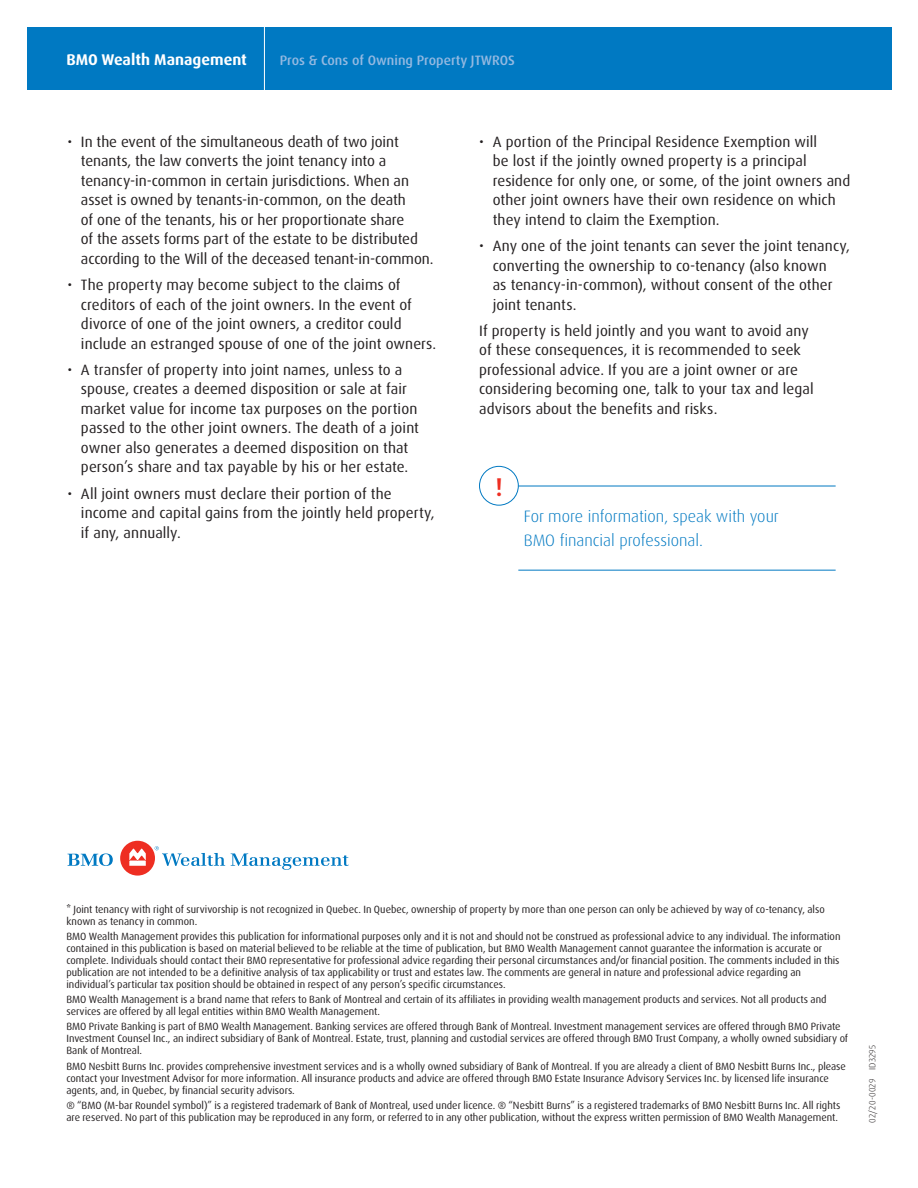
<style>
.page{position:relative;width:918px;height:1188px;background:#fff}
.page>*{position:absolute;margin:0;border:0;box-sizing:border-box;transform-origin:0 0}
.t1{font:500 25.65px "Dax Pro";color:#ee2e22}
.t2{font:300 16.5px/24.8px "Dax Pro";color:#0079c2}
.t3{font:700 15.6px "Dax Pro";color:#fff}
.t4{font:15px/19.5px "Dax Pro";letter-spacing:.005em;color:#231f20}
.t5{font:500 13.65px "Dax Pro";color:#94b9e1}
.t6{font:10.5px/12px "Dax Pro";color:#231f20}
.t7{font:300 9px "Dax Pro";letter-spacing:.025em;color:#231f20}
.s1{font-weight:500}
</style>
<div class="page">
<hr style="left:518px;top:570px;width:318px;height:1px;background:#0079c2">
<hr style="left:518px;top:486px;width:318px;height:1px;background:#0079c2">
<div style="left:479px;top:466px;width:40px;height:39px;border:1px solid #0079c2;border-radius:50%"></div>
<div style="left:27px;top:27px;width:865px;height:62px;background:#0079c2"></div>
<hr style="left:264px;top:13px;width:1px;height:81px;background:#fff">
<svg style="left:67px;top:853px;width:46px;height:13px"></svg>
<div style="left:120px;top:841px;width:35px;height:35px;background:#ee2e22;border-radius:50%"></div>
<svg style="left:231px;top:853px;width:118px;height:17px"></svg>
<svg style="left:129px;top:849px;width:17px;height:17px"></svg>
<svg style="left:155px;top:846px;width:70px;height:20px"></svg>
<h3 class="t3" style="left:66px;top:50px;width:182px">BMO Wealth Management</h3>
<h3 class="t5" style="left:280px;top:52px;width:237px">Pros &amp; Cons of Owning Property JTWROS</h3>
<p class="t4" style="left:81px;top:132px;width:354px;text-indent:-13px">• In the event of the simultaneous death of two joint tenants, the law converts the joint tenancy into a tenancy-in-common in certain jurisdictions. When an asset is owned by tenants-in-common, on the death<br>of one of the tenants, his or her proportionate share<br>of the assets forms part of the estate to be distributed according to the Will of the deceased tenant-in-common.</p>
<p class="t4" style="left:81px;top:275px;width:357px;text-indent:-13px">• The property may become subject to the claims of creditors of each of the joint owners. In the event of divorce of one of the joint owners, a creditor could include an estranged spouse of one of the joint owners.</p>
<p class="t4" style="left:81px;top:360px;width:340px;text-indent:-13px">• A transfer of property into joint names, unless to a spouse, creates a deemed disposition or sale at fair market value for income tax purposes on the portion passed to the other joint owners. The death of a joint owner also generates a deemed disposition on that person’s share and tax payable by his or her estate.</p>
<p class="t4" style="left:81px;top:484px;width:355px;text-indent:-13px">• All joint owners must declare their portion of the income and capital gains from the jointly held property, if any, annually.</p>
<p class="t4" style="left:493px;top:132px;width:359px;text-indent:-14px">• A portion of the Principal Residence Exemption will<br>be lost if the jointly owned property is a principal residence for only one, or some, of the joint owners and other joint owners have their own residence on which they intend to claim the Exemption.</p>
<p class="t4" style="left:493px;top:236px;width:359px;text-indent:-14px">• Any one of the joint tenants can sever the joint tenancy, converting the ownership to co-tenancy (also known<br>as tenancy-in-common), without consent of the other joint tenants.</p>
<p class="t4" style="left:479px;top:321px;width:336px">If property is held jointly and you want to avoid any of these consequences, it is recommended to seek professional advice. If you are a joint owner or are considering becoming one, talk to your tax and legal advisors about the benefits and risks.</p>
<h1 class="t1" style="left:495px;top:470px;width:9px">!</h1>
<p class="t2" style="left:524px;top:504px;width:257px">For more information, speak with your<br>BMO financial professional.</p>
<p class="t6" style="left:66px;top:903px;width:760px"><span class="s1">*</span> Joint tenancy with right of survivorship is not recognized in Quebec. In Quebec, ownership of property by more than one person can only be achieved by way of co-tenancy, also known as tenancy in common.</p>
<p class="t6" style="left:66px;top:930px;width:776px">BMO Wealth Management provides this publication for informational purposes only and it is not and should not be construed as professional advice to any individual. The information contained in this publication is based on material believed to be reliable at the time of publication, but BMO Wealth Management cannot guarantee the information is accurate or complete. Individuals should contact their BMO representative for professional advice regarding their personal circumstances and/or financial position. The comments included in this publication are not intended to be a definitive analysis of tax applicability or trust and estates law. The comments are general in nature and professional advice regarding an individual’s particular tax position should be obtained in respect of any person’s specific circumstances.</p>
<p class="t6" style="left:66px;top:993px;width:762px">BMO Wealth Management is a brand name that refers to Bank of Montreal and certain of its affiliates in providing wealth management products and services. Not all products and services are offered by all legal entities within BMO Wealth Management.</p>
<p class="t6" style="left:66px;top:1021px;width:783px">BMO Private Banking is part of BMO Wealth Management. Banking services are offered through Bank of Montreal. Investment management services are offered through BMO Private<br>Investment Counsel Inc., an indirect subsidiary of Bank of Montreal. Estate, trust, planning and custodial services are offered through BMO Trust Company, a wholly owned subsidiary of<br>Bank of Montreal.</p>
<p class="t6" style="left:66px;top:1060px;width:781px">BMO Nesbitt Burns Inc. provides comprehensive investment services and is a wholly owned subsidiary of Bank of Montreal. If you are already a client of BMO Nesbitt Burns Inc., please contact your Investment Advisor for more information. All insurance products and advice are offered through BMO Estate Insurance Advisory Services Inc. by licensed life insurance agents, and, in Quebec, by financial security advisors.</p>
<p class="t6" style="left:66px;top:1099px;width:776px">® “BMO (M-bar Roundel symbol)” is a registered trademark of Bank of Montreal, used under licence. ® “Nesbitt Burns” is a registered trademarks of BMO Nesbitt Burns Inc. All rights are reserved. No part of this publication may be reproduced in any form, or referred to in any other publication, without the express written permission of BMO Wealth Management.</p>
<p class="t7" style="left:867px;top:1123px;width:80px;rotate:-90deg">02/20-0029 ID3295</p>
</div>
